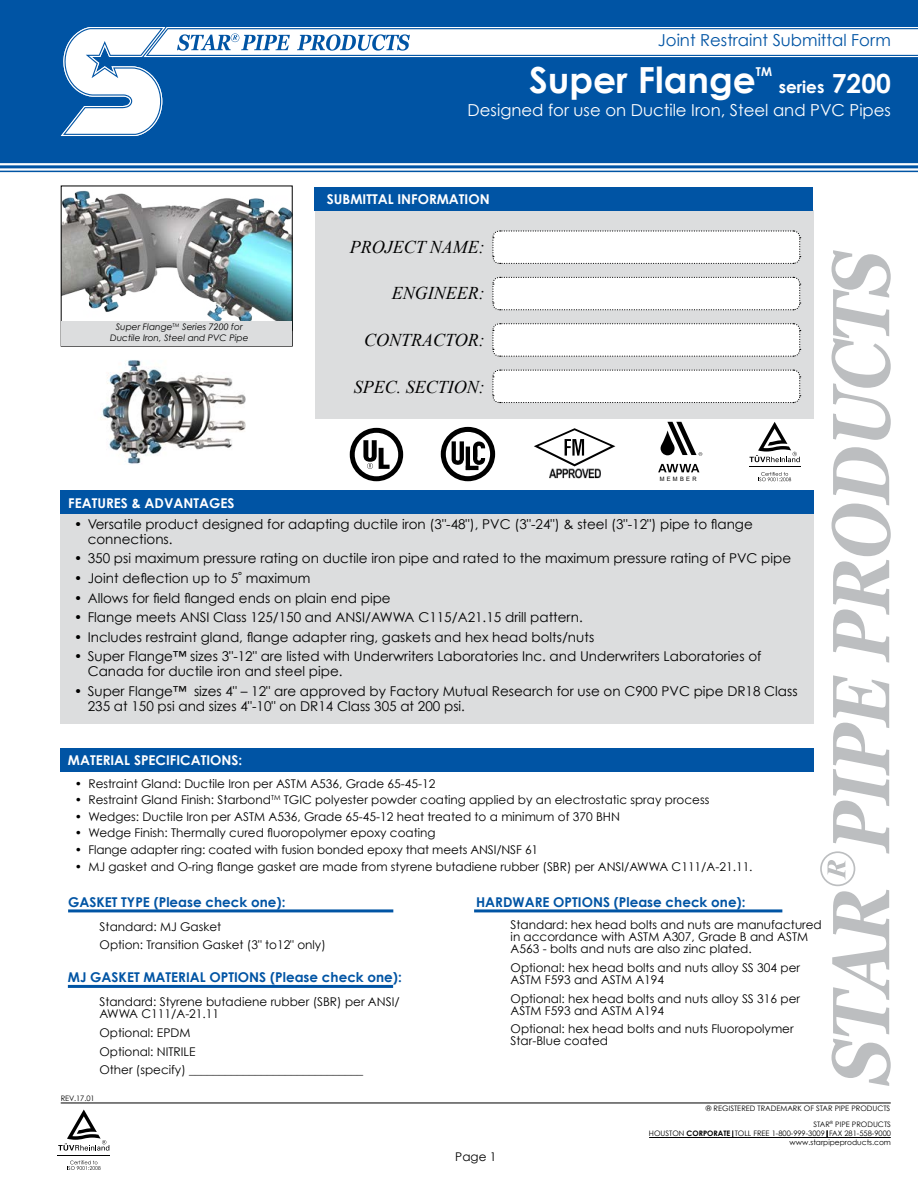
<style>
.page{position:relative;width:918px;height:1188px;background:#fff}
.page>*{position:absolute;margin:0;border:0;box-sizing:border-box;transform-origin:0 0}
.t1{font:700 36px "Century Gothic";color:#fff}
.t2{font:italic 18px "Times New Roman";color:#000}
.t3{font:700 16.8px "Century Gothic";color:#fff}
.t4{font:16.5px "Century Gothic";color:#fff}
.t5{font:16.5px "Century Gothic";color:#0054a4}
.t6{font:13.5px/15px "Century Gothic";color:#000}
.t7{font:700 13.5px "Century Gothic";color:#0054a4}
.t8{font:700 13.5px "Century Gothic";color:#fff}
.t9{font:700 12.3px "Century Gothic";color:#fff}
.t10{font:12px/12px "Century Gothic";color:#000}
.t11{font:italic 9px/10.2px "Century Gothic";color:#000;text-align:center}
.t12{font:7.5px/16px "Century Gothic";color:#000;text-align:right}
.t13{font:6px "Arial";letter-spacing:.405em;color:#000;scale:.96 1}
.s1{font-size:26.4px}
.s2{font-weight:700}
</style>
<div class="page">
<svg style="left:832px;top:447px;width:59px;height:216px"></svg>
<svg style="left:832px;top:250px;width:59px;height:190px"></svg>
<svg style="left:820px;top:675px;width:71px;height:411px"></svg>
<hr style="left:61px;top:1103px;width:830px;height:1px;background:#000">
<hr style="left:649px;top:1137px;width:242px;height:1px;background:#000">
<hr style="left:58px;top:1155px;width:52px;height:1px;background:#000">
<svg style="left:58px;top:1110px;width:51px;height:41px"></svg>
<svg style="left:67px;top:1161px;width:34px;height:9px"></svg>
<hr style="left:749px;top:466px;width:51px;height:1px;background:#000">
<svg style="left:750px;top:422px;width:50px;height:40px"></svg>
<svg style="left:758px;top:472px;width:33px;height:9px"></svg>
<div style="left:0;top:0;width:918px;height:162px;background:#0054a4"></div>
<svg style="left:60px;top:27px;width:858px;height:109px"></svg>
<svg style="left:350px;top:428px;width:53px;height:53px"></svg>
<svg style="left:441px;top:427px;width:54px;height:54px"></svg>
<svg style="left:534px;top:428px;width:81px;height:38px"></svg>
<img style="left:550px;top:468px;width:51px;height:11px">
<svg style="left:660px;top:422px;width:42px;height:34px"></svg>
<svg style="left:658px;top:464px;width:41px;height:8px"></svg>
<img style="left:63px;top:190px;width:228px;height:131px">
<div style="left:62px;top:321px;width:230px;height:24px;background:#dcddde"></div>
<img style="left:100px;top:360px;width:146px;height:104px">
<div style="left:315px;top:211px;width:498px;height:208px;background:#dcddde"></div>
<div style="left:314px;top:188px;width:499px;height:23px;background:#0054a4"></div>
<div style="left:61px;top:748px;width:753px;height:23px;background:#0054a4"></div>
<svg style="left:492px;top:230px;width:309px;height:34px;background:#f6f6f6"></svg>
<svg style="left:492px;top:276px;width:309px;height:35px;background:#f5f6f6"></svg>
<svg style="left:492px;top:323px;width:309px;height:34px;background:#f6f6f6"></svg>
<svg style="left:492px;top:369px;width:309px;height:35px;background:#f5f6f6"></svg>
<hr style="left:474px;top:909px;width:308px;height:3px;background:#0054a4">
<hr style="left:68px;top:985px;width:325px;height:3px;background:#0054a4">
<hr style="left:68px;top:909px;width:325px;height:3px;background:#0054a4">
<div style="left:61px;top:499px;width:753px;height:225px;background:#dcddde"></div>
<div style="left:61px;top:491px;width:753px;height:23px;background:#0054a4"></div>
<hr style="left:0;top:171px;width:918px;height:1px;background:#0054a4">
<hr style="left:0;top:165px;width:918px;height:3px;background:#0054a4">
<hr style="left:0;top:162px;width:918px;height:1px;background:#0054a4">
<h3 class="t5" style="left:658px;top:30px;width:235px">Joint Restraint Submittal Form</h3>
<h1 class="t1" style="left:529px;top:57px;width:228px">Super Flange</h1>
<p class="t9" style="left:756px;top:63px;width:18px">TM</p>
<h3 class="t3" style="left:779px;top:77px;width:114px">series <span class="s1">7200</span></h3>
<h3 class="t4" style="left:468px;top:100px;width:425px">Designed for use on Ductile Iron, Steel and PVC Pipes</h3>
<p class="t11" style="left:110px;top:322px;width:140px">Super Flange<sup>TM</sup> Series 7200 for<br>Ductile Iron, Steel and PVC Pipe</p>
<p class="t8" style="left:68px;top:494px;width:168px">FEATURES &amp; ADVANTAGES</p>
<p class="t8" style="left:327px;top:191px;width:164px">SUBMITTAL INFORMATION</p>
<h2 class="t2" style="left:350px;top:235px;width:137px">PROJECT NAME:</h2>
<h2 class="t2" style="left:392px;top:280px;width:94px">ENGINEER:</h2>
<h2 class="t2" style="left:364px;top:328px;width:122px">CONTRACTOR:</h2>
<h2 class="t2" style="left:354px;top:374px;width:133px">SPEC. SECTION:</h2>
<p class="t13" style="left:660px;top:475px;width:40px">MEMBER</p>
<p class="t6" style="left:88px;top:516px;width:667px;text-indent:-14px">• Versatile product designed for adapting ductile iron (3"-48"), PVC (3"-24") &amp; steel (3"-12") pipe to flange connections.</p>
<p class="t6" style="left:74px;top:551px;width:718px">• 350 psi maximum pressure rating on ductile iron pipe and rated to the maximum pressure rating of PVC pipe</p>
<p class="t6" style="left:74px;top:570px;width:238px">• Joint deflection up to 5<sup>°</sup> maximum</p>
<p class="t6" style="left:74px;top:590px;width:318px">• Allows for field flanged ends on plain end pipe</p>
<p class="t6" style="left:74px;top:610px;width:510px">• Flange meets ANSI Class 125/150 and ANSI/AWWA C115/A21.15 drill pattern.</p>
<p class="t6" style="left:74px;top:629px;width:522px">• Includes restraint gland, flange adapter ring, gaskets and hex head bolts/nuts</p>
<p class="t6" style="left:88px;top:649px;width:675px;text-indent:-14px">• Super Flange™ sizes 3"-12" are listed with Underwriters Laboratories Inc. and Underwriters Laboratories of<br>Canada for ductile iron and steel pipe.</p>
<p class="t6" style="left:88px;top:683px;width:711px;text-indent:-14px">• Super Flange™ sizes 4" – 12" are approved by Factory Mutual Research for use on C900 PVC pipe DR18 Class<br>235 at 150 psi and sizes 4"-10" on DR14 Class 305 at 200 psi.</p>
<p class="t8" style="left:68px;top:751px;width:176px">MATERIAL SPECIFICATIONS:</p>
<p class="t10" style="left:75px;top:777px;width:362px">• Restraint Gland: Ductile Iron per ASTM A536, Grade 65-45-12</p>
<p class="t10" style="left:75px;top:794px;width:636px">• Restraint Gland Finish: Starbond<sup>TM</sup> TGIC polyester powder coating applied by an electrostatic spray process</p>
<p class="t10" style="left:75px;top:810px;width:547px">• Wedges: Ductile Iron per ASTM A536, Grade 65-45-12 heat treated to a minimum of 370 BHN</p>
<p class="t10" style="left:75px;top:827px;width:362px">• Wedge Finish: Thermally cured fluoropolymer epoxy coating</p>
<p class="t10" style="left:75px;top:843px;width:465px">• Flange adapter ring: coated with fusion bonded epoxy that meets ANSI/NSF 61</p>
<p class="t10" style="left:75px;top:860px;width:679px">• MJ gasket and O-ring flange gasket are made from styrene butadiene rubber (SBR) per ANSI/AWWA C111/A-21.11.</p>
<p class="t7" style="left:68px;top:894px;width:219px">GASKET TYPE (Please check one):</p>
<p class="t10" style="left:100px;top:917px;width:228px;line-height:18.8px">Standard: MJ Gasket<br>Option: Transition Gasket (3" to12" only)</p>
<p class="t7" style="left:68px;top:968px;width:335px">MJ GASKET MATERIAL OPTIONS (Please check one):</p>
<p class="t10" style="left:99px;top:996px;width:302px">Standard: Styrene butadiene rubber (SBR) per ANSI/<br>AWWA C111/A-21.11</p>
<p class="t10" style="left:99px;top:1023px;width:265px;line-height:18.8px">Optional: EPDM<br>Optional: NITRILE<br>Other (specify) _____________________________</p>
<p class="t12" style="left:61px;top:1090px;width:36px">REV.17.01</p>
<p class="t7" style="left:476px;top:894px;width:271px">HARDWARE OPTIONS (Please check one):</p>
<p class="t10" style="left:511px;top:919px;width:313px">Standard: hex head bolts and nuts are manufactured in accordance with ASTM A307, Grade B and ASTM<br>A563 - bolts and nuts are also zinc plated.</p>
<p class="t10" style="left:511px;top:961px;width:291px">Optional: hex head bolts and nuts alloy SS 304 per<br>ASTM F593 and ASTM A194</p>
<p class="t10" style="left:511px;top:992px;width:291px">Optional: hex head bolts and nuts alloy SS 316 per<br>ASTM F593 and ASTM A194</p>
<p class="t10" style="left:511px;top:1023px;width:285px">Optional: hex head bolts and nuts Fluoropolymer<br>Star-Blue coated</p>
<p class="t10" style="left:455px;top:1150px;width:43px">Page 1</p>
<p class="t12" style="left:706px;top:1100px;width:187px">® REGISTERED TRADEMARK OF STAR PIPE PRODUCTS<br>STAR<sup>®</sup> PIPE PRODUCTS</p>
<p class="t12" style="left:649px;top:1129px;width:244px;line-height:9px">HOUSTON <span class="s2">CORPORATE</span> TOLL FREE 1-800-999-3009 FAX 281-558-9000 www.starpipeproducts.com</p>
</div>
